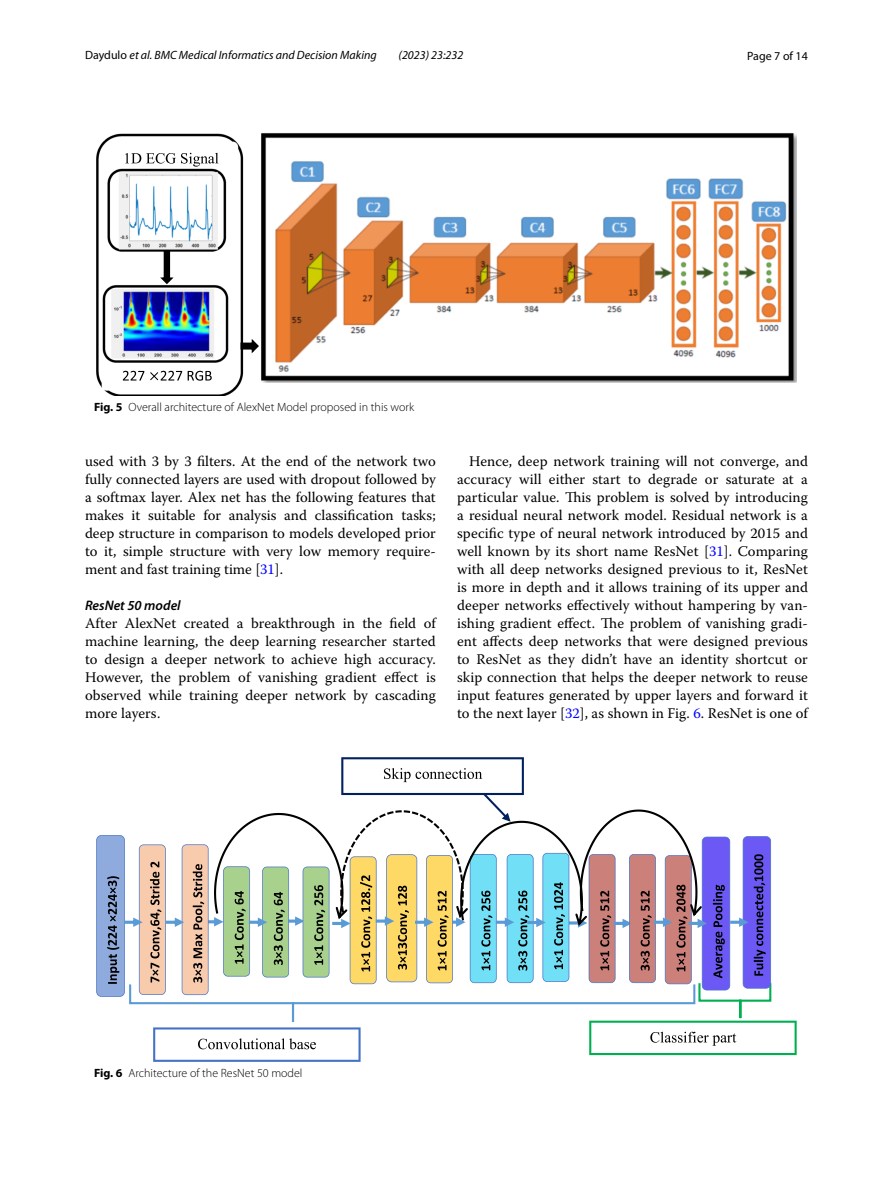
<style>
.page{position:relative;width:893px;height:1187px;background:#fff}
.page>*{position:absolute;margin:0;border:0;box-sizing:border-box;transform-origin:0 0}
.t1{font:14.7px/18px "Warnock Pro";letter-spacing:.005em;color:#000;text-align:justify}
.t2{font:italic 600 13.8px "Myriad Pro";color:#000}
.t3{font:300 12px "Myriad Pro";color:#000}
.t4{font:italic 12px "Myriad Pro";color:#000}
.t5{font:12px "Myriad Pro";color:#000}
.s1{font-style:normal}
.s2{font-weight:700}
.s3{color:#00f}
</style>
<div class="page">
<img style="left:96px;top:133px;width:701px;height:263px">
<svg style="left:160px;top:250px;width:15px;height:35px"></svg>
<svg style="left:240px;top:337px;width:20px;height:16px"></svg>
<svg style="left:123px;top:371px;width:21px;height:9px"></svg>
<svg style="left:150px;top:371px;width:62px;height:9px"></svg>
<svg style="left:125px;top:153px;width:93px;height:14px"></svg>
<svg style="left:96px;top:757px;width:701px;height:304px"></svg>
<p class="t4" style="left:85px;top:48px;width:293px"><span class="s1">Daydulo</span> et al. BMC Medical Informatics and Decision Making</p>
<p class="t4" style="left:399px;top:48px;width:66px">(2023) 23:232</p>
<p class="t5" style="left:747px;top:48px;width:62px">Page 7 of 14</p>
<p class="t3" style="left:94px;top:400px;width:322px"><span class="s2">Fig. 5</span> Overall architecture of AlexNet Model proposed in this work</p>
<p class="t1" style="left:85px;top:452px;width:352px">used with 3 by 3 filters. At the end of the network two fully connected layers are used with dropout followed by a softmax layer. Alex net has the following features that makes it suitable for analysis and classification tasks; deep structure in comparison to models developed prior to it, simple structure with very low memory require&shy;ment and fast training time [<span class="s3">31</span>].</p>
<p class="t2" style="left:85px;top:597px;width:97px">ResNet 50 model</p>
<p class="t1" style="left:85px;top:614px;width:352px">After AlexNet created a breakthrough in the field of machine learning, the deep learning researcher started to design a deeper network to achieve high accuracy.<br>However, the problem of vanishing gradient effect is observed while training deeper network by cascading more layers.</p>
<p class="t1" style="left:457px;top:452px;width:352px;text-indent:12px">Hence, deep network training will not converge, and accuracy will either start to degrade or saturate at a particular value. This problem is solved by introducing a residual neural network model. Residual network is a specific type of neural network introduced by 2015 and well known by its short name ResNet [<span class="s3">31</span>]. Comparing with all deep networks designed previous to it, ResNet is more in depth and it allows training of its upper and deeper networks effectively without hampering by van&shy;ishing gradient effect. The problem of vanishing gradi&shy;ent affects deep networks that were designed previous to ResNet as they didn’t have an identity shortcut or skip connection that helps the deeper network to reuse input features generated by upper layers and forward it to the next layer [<span class="s3">32</span>], as shown in Fig. <span class="s3">6</span>. ResNet is one of</p>
<p class="t3" style="left:94px;top:1066px;width:210px"><span class="s2">Fig. 6</span> Architecture of the ResNet 50 model</p>
</div>
